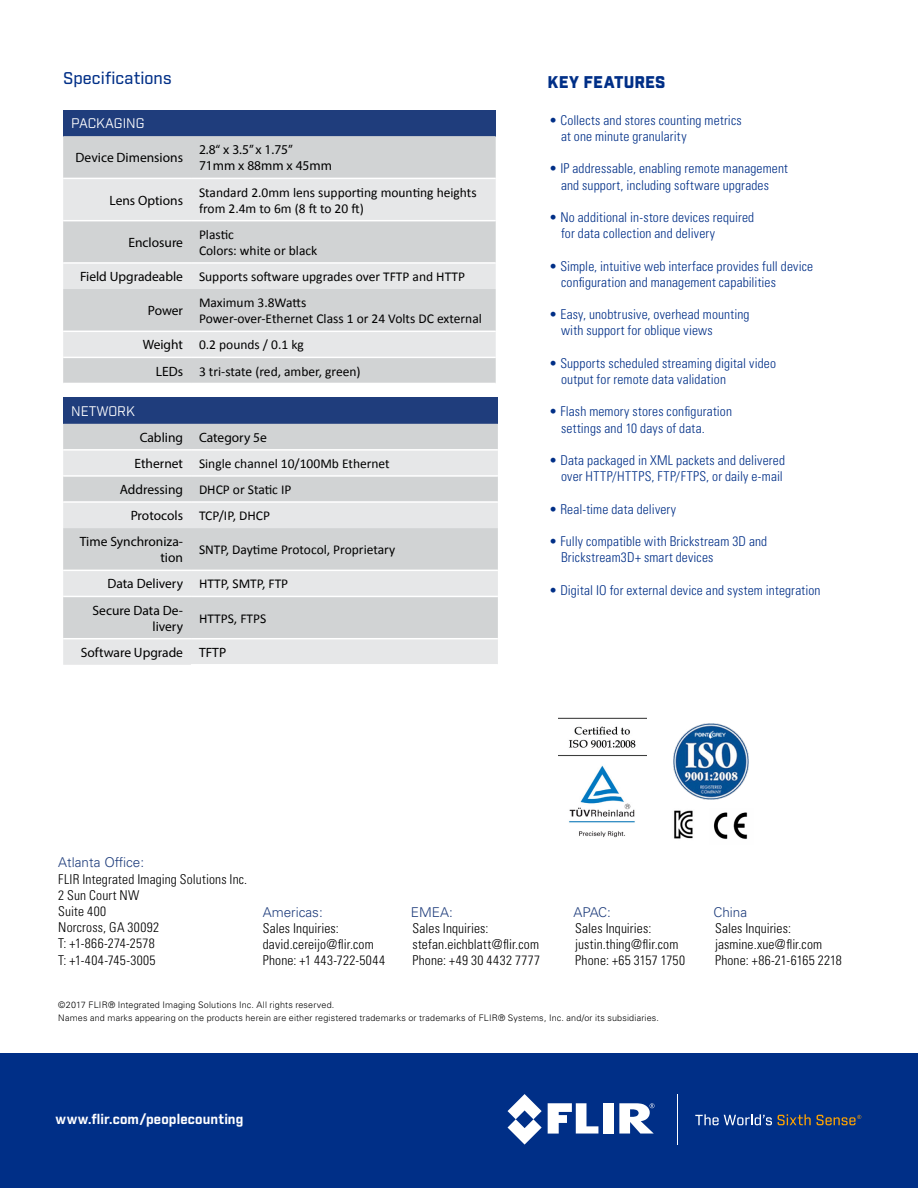
<style>
.page{position:relative;width:918px;height:1188px;background:#fff}
.page>*{position:absolute;margin:0;border:0;box-sizing:border-box;transform-origin:0 0}
.t1{font:500 16.5px "Industry";letter-spacing:.005em;color:#002f87}
.t2{font:900 16.5px "Industry";letter-spacing:.01em;color:#002f87}
.t3{font:300 condensed 13.5px/16.2px "Univers LT Std";letter-spacing:.01em;color:#002f87}
.t4{font:13.5px/16.2px "Calibri";color:#000}
.t5{font:300 condensed 13.5px/16.2px "Univers LT Std";letter-spacing:.01em;color:#000}
.t6{font:13.5px/16.2px "Myriad Pro";color:#000;text-align:right}
.t7{font:300 13.5px "Univers LT Std";color:#1f3d7c}
.t8{font:700 13.5px "Industry";letter-spacing:.01em;color:#fff}
.t9{font:13.5px "Industry";color:#fff}
.t10{font:300 9px/12.5px "Univers LT Std";letter-spacing:.02em;color:#000}
.s1{font-family:"Myriad Pro"}
</style>
<div class="page">
<div style="left:0;top:1053px;width:918px;height:135px;background:#002f87"></div>
<svg style="left:548px;top:1103px;width:50px;height:31px"></svg>
<div style="left:603px;top:1103px;width:11px;height:31px;background:#fff"></div>
<svg style="left:508px;top:1094px;width:34px;height:50px"></svg>
<svg style="left:619px;top:1103px;width:36px;height:31px"></svg>
<svg style="left:695px;top:1114px;width:77px;height:11px"></svg>
<svg style="left:778px;top:1114px;width:33px;height:11px"></svg>
<hr style="left:677px;top:1094px;width:1px;height:50px;background:#fff">
<svg style="left:817px;top:1115px;width:44px;height:10px"></svg>
<img style="left:559px;top:717px;width:88px;height:121px">
<img style="left:674px;top:724px;width:75px;height:76px">
<img style="left:674px;top:810px;width:74px;height:29px">
<div style="left:63px;top:110px;width:433px;height:26px;background:#1f3d7c"></div>
<div style="left:63px;top:136px;width:433px;height:247px;background:#d1d3d4"></div>
<svg style="left:63px;top:179px;width:433px;height:178px;background:#dcddde"></svg>
<hr style="left:63px;top:178px;width:128px;height:1px;background:#fff">
<hr style="left:191px;top:178px;width:305px;height:1px;background:#fff">
<hr style="left:63px;top:220px;width:128px;height:1px;background:#fff">
<hr style="left:191px;top:220px;width:305px;height:1px;background:#fff">
<hr style="left:63px;top:262px;width:128px;height:2px;background:#fff">
<hr style="left:191px;top:262px;width:305px;height:2px;background:#fff">
<hr style="left:63px;top:331px;width:128px;height:1px;background:#fff">
<hr style="left:191px;top:331px;width:305px;height:1px;background:#fff">
<hr style="left:63px;top:357px;width:128px;height:1px;background:#fff">
<hr style="left:191px;top:357px;width:305px;height:1px;background:#fff">
<div style="left:63px;top:398px;width:435px;height:26px;background:#1f3d7c"></div>
<div style="left:63px;top:424px;width:435px;height:25px;background:#d1d3d4"></div>
<svg style="left:63px;top:451px;width:435px;height:214px;background:#dbdcdd"></svg>
<hr style="left:63px;top:475px;width:128px;height:2px;background:#fff">
<hr style="left:191px;top:475px;width:307px;height:2px;background:#fff">
<hr style="left:63px;top:501px;width:128px;height:2px;background:#fff">
<hr style="left:191px;top:501px;width:307px;height:2px;background:#fff">
<hr style="left:63px;top:570px;width:128px;height:1px;background:#fff">
<hr style="left:191px;top:570px;width:307px;height:1px;background:#fff">
<hr style="left:63px;top:596px;width:128px;height:1px;background:#fff">
<hr style="left:191px;top:596px;width:307px;height:1px;background:#fff">
<hr style="left:63px;top:638px;width:128px;height:1px;background:#fff">
<hr style="left:191px;top:638px;width:307px;height:1px;background:#fff">
<hr style="left:191px;top:664px;width:307px;height:2px;background:#fff">
<p class="t1" style="left:63px;top:68px;width:110px">Specifications</p>
<p class="t9" style="left:71px;top:115px;width:75px">PACKAGING</p>
<p class="t6" style="left:76px;top:149px;width:109px">Device Dimensions</p>
<p class="t6" style="left:199px;top:141px;width:135px;text-align:left">2.8“ x 3.5” x 1.75”<br>71mm x 88mm x 45mm</p>
<p class="t6" style="left:110px;top:192px;width:75px">Lens Options</p>
<p class="t4" style="left:199px;top:184px;width:279px">Standard 2.0mm lens supporting mounting heights from 2.4m to 6m (8 ft to 20 ft)</p>
<p class="t6" style="left:128px;top:234px;width:56px">Enclosure</p>
<p class="t4" style="left:199px;top:226px;width:120px">Plastic<br>Colors: white or black</p>
<p class="t4" style="left:80px;top:269px;width:387px"><span class="s1">Field Upgradeable</span> Supports software upgrades over TFTP and HTTP</p>
<p class="t6" style="left:148px;top:302px;width:37px">Power</p>
<p class="t4" style="left:199px;top:295px;width:284px">Maximum 3.8Watts<br>Power-over-Ethernet Class 1 or 24 Volts DC external</p>
<p class="t4" style="left:156px;top:332px;width:207px;line-height:26.1px;text-indent:-13px"><span class="s1">Weight</span> 0.2 pounds / 0.1 kg<br><span class="s1">LEDs</span> 3 tri-state (red, amber, green)</p>
<p class="t9" style="left:71px;top:403px;width:66px">NETWORK</p>
<p class="t6" style="left:140px;top:429px;width:129px">Cabling Category 5e</p>
<p class="t4" style="left:135px;top:455px;width:257px"><span class="s1">Ethernet</span> Single channel 10/100Mb Ethernet</p>
<p class="t4" style="left:120px;top:482px;width:173px"><span class="s1">Addressing</span> DHCP or Static IP</p>
<p class="t4" style="left:131px;top:508px;width:141px"><span class="s1">Protocols</span> TCP/IP, DHCP</p>
<p class="t6" style="left:80px;top:533px;width:105px">Time Synchroniza&shy;tion</p>
<p class="t4" style="left:199px;top:542px;width:198px">SNTP, Daytime Protocol, Proprietary</p>
<p class="t4" style="left:107px;top:576px;width:182px"><span class="s1">Data Delivery</span> HTTP, SMTP, FTP</p>
<p class="t6" style="left:93px;top:602px;width:92px">Secure Data De&shy;livery</p>
<p class="t4" style="left:199px;top:610px;width:69px">HTTPS, FTPS</p>
<p class="t6" style="left:81px;top:644px;width:147px">Software Upgrade TFTP</p>
<p class="t2" style="left:548px;top:72px;width:119px">KEY FEATURES</p>
<p class="t3" style="left:561px;top:112px;width:182px;text-indent:-12px">• Collects and stores counting metrics at one minute granularity</p>
<p class="t3" style="left:549px;top:160px;width:240px;text-align:center">• IP addressable, enabling remote management and support, including software upgrades</p>
<p class="t3" style="left:561px;top:209px;width:195px;text-indent:-12px">• No additional in-store devices required for data collection and delivery</p>
<p class="t3" style="left:561px;top:258px;width:254px;text-indent:-12px">• Simple, intuitive web interface provides full device configuration and management capabilities</p>
<p class="t3" style="left:561px;top:306px;width:190px;text-indent:-12px">• Easy, unobtrusive, overhead mounting with support for oblique views</p>
<p class="t3" style="left:561px;top:355px;width:216px;text-indent:-12px">• Supports scheduled streaming digital video output for remote data validation</p>
<p class="t3" style="left:561px;top:403px;width:172px;text-indent:-12px">• Flash memory stores configuration settings and 10 days of data.</p>
<p class="t3" style="left:549px;top:452px;width:237px;text-align:right">• Data packaged in XML packets and delivered over HTTP/HTTPS, FTP/FTPS, or daily e-mail</p>
<p class="t3" style="left:549px;top:501px;width:129px">• Real-time data delivery</p>
<p class="t3" style="left:561px;top:533px;width:208px;text-indent:-12px">• Fully compatible with Brickstream 3D and<br>Brickstream3D+ smart devices</p>
<p class="t3" style="left:549px;top:582px;width:273px">• Digital IO for external device and system integration</p>
<p class="t7" style="left:58px;top:854px;width:87px">Atlanta Office:</p>
<p class="t5" style="left:58px;top:871px;width:190px">FLIR Integrated Imaging Solutions Inc.<br>2 Sun Court NW<br>Suite 400<br>Norcross, GA 30092<br>T: +1-866-274-2578<br>T: +1-404-745-3005</p>
<p class="t7" style="left:263px;top:904px;width:62px">Americas:</p>
<p class="t5" style="left:263px;top:920px;width:124px">Sales Inquiries: david.cereijo@flir.com<br>Phone: +1 443-722-5044</p>
<p class="t7" style="left:411px;top:904px;width:43px">EMEA:</p>
<p class="t5" style="left:412px;top:920px;width:129px">Sales Inquiries: stefan.eichblatt@flir.com<br>Phone: +49 30 4432 7777</p>
<p class="t7" style="left:574px;top:904px;width:39px">APAC:</p>
<p class="t5" style="left:575px;top:920px;width:111px">Sales Inquiries: justin.thing@flir.com<br>Phone: +65 3157 1750</p>
<p class="t7" style="left:713px;top:904px;width:35px">China</p>
<p class="t5" style="left:715px;top:920px;width:128px">Sales Inquiries: jasmine.xue@flir.com<br>Phone: +86-21-6165 2218</p>
<p class="t10" style="left:58px;top:999px;width:602px">©2017 FLIR® Integrated Imaging Solutions Inc. All rights reserved.<br>Names and marks appearing on the products herein are either registered trademarks or trademarks of FLIR® Systems, Inc. and/or its subsidiaries.</p>
<p class="t8" style="left:56px;top:1110px;width:189px">www.flir.com/peoplecounting</p>
</div>
